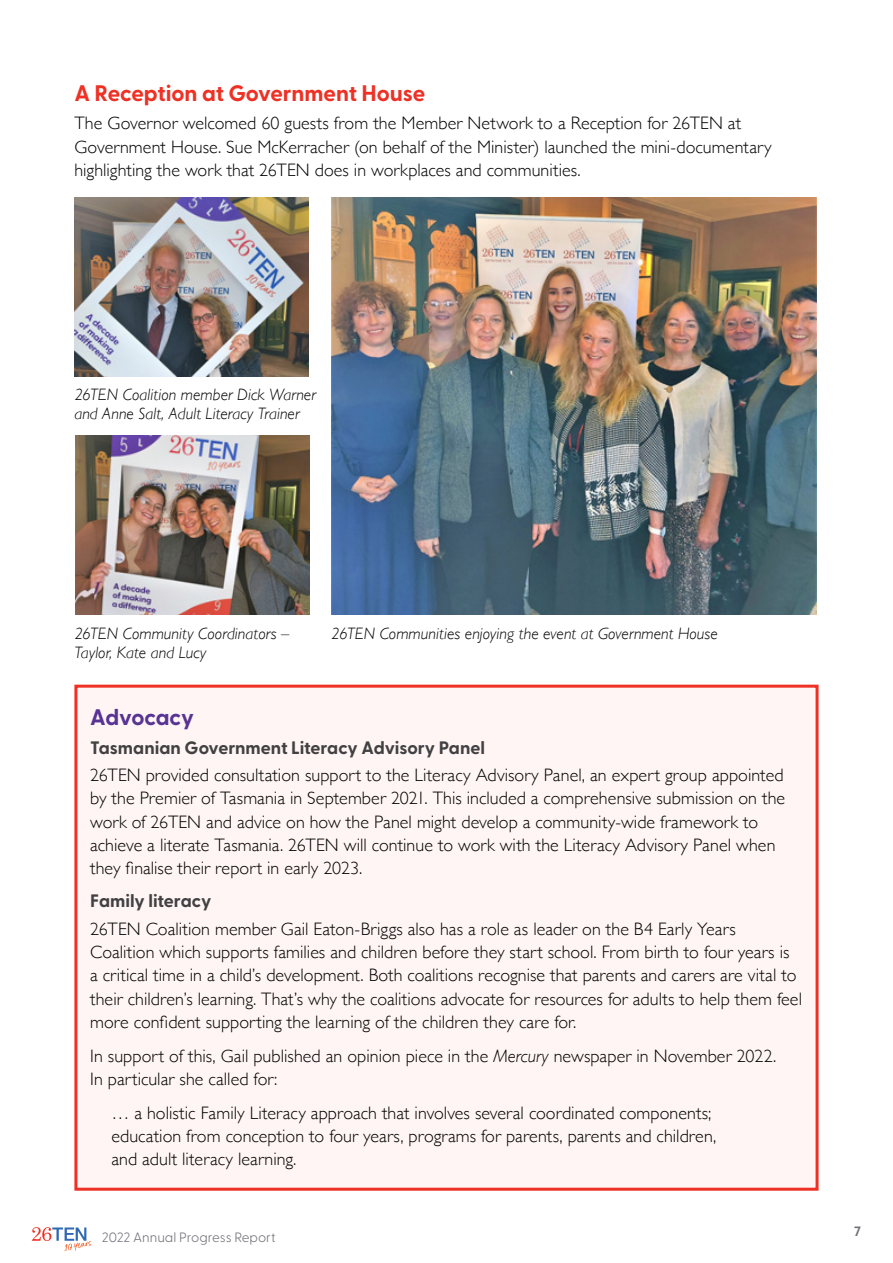
<style>
.page{position:relative;width:893px;height:1263px;background:#fff}
.page>*{position:absolute;margin:0;border:0;box-sizing:border-box;transform-origin:0 0}
._26ten_timeline_head{font:700 22.5px "Greycliff CF";letter-spacing:-.005em;color:#ee3124}
._26ten_timeline_head-2{font:700 22.5px "Greycliff CF";letter-spacing:-.01em;color:#573393}
._26ten_body{font:300 18px/23.2px "Gill Sans";letter-spacing:.005em;color:#000}
._26ten_subhead_2{font:700 18px "Greycliff CF";letter-spacing:-.005em;color:#414042}
._26ten_caption{font:italic 300 16.5px/19.5px "Gill Sans";letter-spacing:.005em;color:#000}
.t1{font:300 13.5px "Greycliff CF";color:#727178}
.t2{font:700 13.5px "Greycliff CF";color:#727178}
.s1{font-style:italic}
</style>
<div class="page">
<div style="left:76px;top:686px;width:741px;height:503px;background:#fef5f4"></div>
<div style="left:74px;top:685px;width:745px;height:506px;border:3px solid #ee3124"></div>
<img style="left:74px;top:198px;width:234px;height:178px">
<img style="left:76px;top:436px;width:234px;height:178px">
<img style="left:331px;top:198px;width:486px;height:416px">
<svg style="left:32px;top:1227px;width:59px;height:24px"></svg>
<p class="_26ten_timeline_head" style="left:74px;top:76px;width:352px">A Reception at Government House</p>
<p class="_26ten_body" style="left:74px;top:111px;width:699px">The Governor welcomed 60 guests from the Member Network to a Reception for 26TEN at<br>Government House. Sue McKerracher (on behalf of the Minister) launched the mini-documentary highlighting the work that 26TEN does in workplaces and communities.</p>
<p class="_26ten_caption" style="left:74px;top:384px;width:243px">26TEN Coalition member Dick Warner and Anne Salt, Adult Literacy Trainer</p>
<p class="_26ten_caption" style="left:74px;top:623px;width:217px">26TEN Community Coordinators –<br>Taylor, Kate and Lucy</p>
<p class="_26ten_caption" style="left:331px;top:623px;width:388px">26TEN Communities enjoying the event at Government House</p>
<p class="_26ten_timeline_head-2" style="left:90px;top:700px;width:105px">Advocacy</p>
<p class="_26ten_subhead_2" style="left:90px;top:734px;width:396px">Tasmanian Government Literacy Advisory Panel</p>
<p class="_26ten_body" style="left:90px;top:763px;width:696px">26TEN provided consultation support to the Literacy Advisory Panel, an expert group appointed by the Premier of Tasmania in September 2021. This included a comprehensive submission on the work of 26TEN and advice on how the Panel might develop a community-wide framework to achieve a literate Tasmania. 26TEN will continue to work with the Literacy Advisory Panel when they finalise their report in early 2023.</p>
<p class="_26ten_subhead_2" style="left:90px;top:887px;width:123px">Family literacy</p>
<p class="_26ten_body" style="left:90px;top:916px;width:713px">26TEN Coalition member Gail Eaton-Briggs also has a role as leader on the B4 Early Years Coalition which supports families and children before they start school. From birth to four years is<br>a critical time in a child’s development. Both coalitions recognise that parents and carers are vital to their children’s learning. That’s why the coalitions advocate for resources for adults to help them feel more confident supporting the learning of the children they care for.</p>
<p class="_26ten_body" style="left:90px;top:1043px;width:687px">In support of this, Gail published an opinion piece in the <span class="s1">Mercury</span> newspaper in November 2022.<br>In particular she called for:</p>
<p class="_26ten_body" style="left:111px;top:1100px;width:606px">… a holistic Family Literacy approach that involves several coordinated components; education from conception to four years, programs for parents, parents and children, and adult literacy learning.</p>
<p class="t1" style="left:102px;top:1227px;width:175px">2022 Annual Progress Report</p>
<p class="t2" style="left:854px;top:1220px;width:9px">7</p>
</div>
